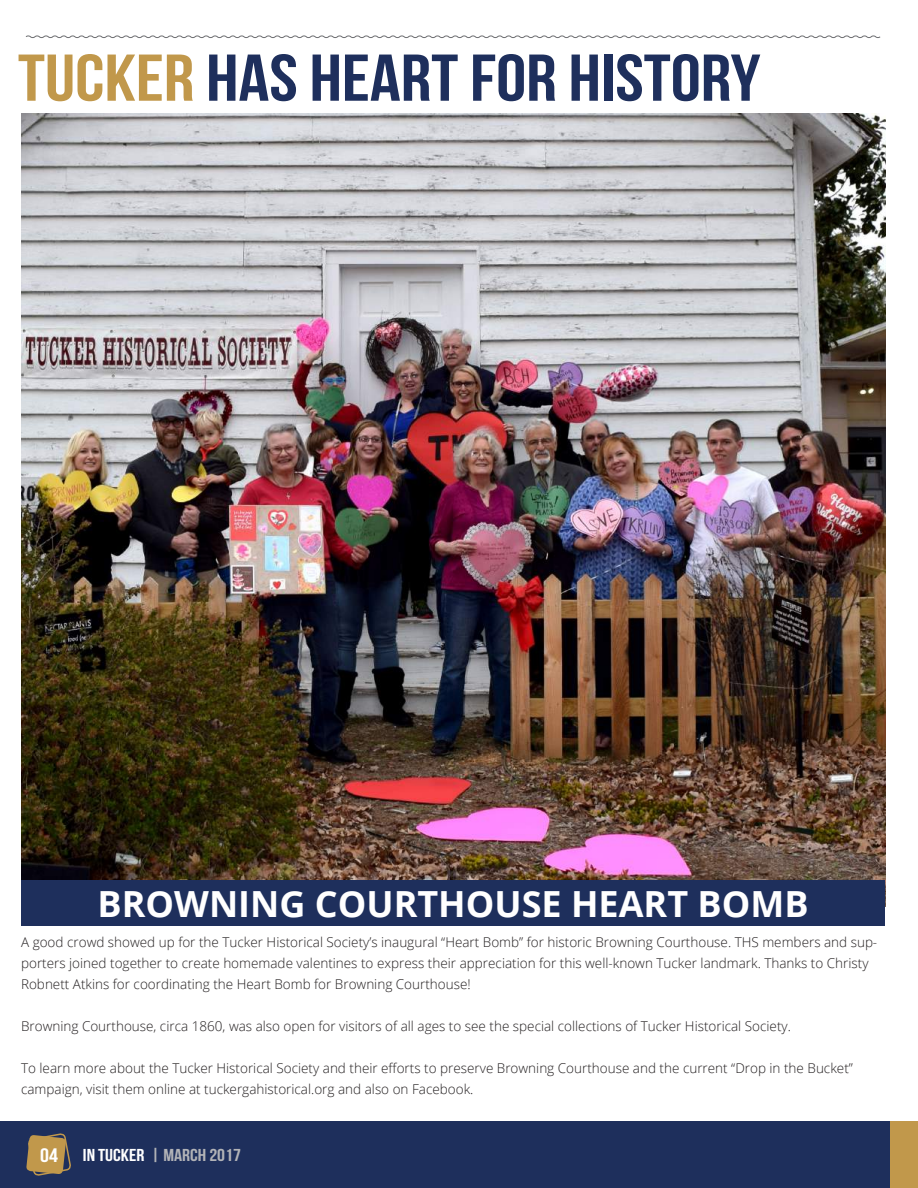
<style>
.page{position:relative;width:918px;height:1188px;background:#fff}
.page>*{position:absolute;margin:0;border:0;box-sizing:border-box;transform-origin:0 0}
.t1{font:66px "Bebas Neue";color:#1e2f5c;scale:1.15 1}
.t2{font:700 36px "Open Sans";color:#fff}
.t3{font:19.5px "Bebas Neue";color:#fff;scale:1.15 1}
.t4{font:17.25px "Bebas Neue";color:#b2b3b7;scale:1.15 1}
.t5{font:300 13.5px/21px "Open Sans";color:#231f20}
.s1{color:#c1984b}
.s2{color:#fff}
</style>
<div class="page">
<div style="left:0;top:1122px;width:918px;height:66px;background:#1e2f5c"></div>
<div style="left:890px;top:1122px;width:28px;height:66px;background:#c1984b"></div>
<svg style="left:26px;top:1133px;width:45px;height:43px"></svg>
<img style="left:21px;top:114px;width:864px;height:767px">
<div style="left:21px;top:881px;width:864px;height:45px;background:#1e2f5c"></div>
<svg style="left:25px;top:35px;width:856px;height:3px"></svg>
<h1 class="t1" style="left:18px;top:42px;width:647px"><span class="s1">TUCKER</span> HAS HEART FOR HISTORY</h1>
<h2 class="t2" style="left:98px;top:879px;width:712px">BROWNING COURTHOUSE HEART BOMB</h2>
<p class="t5" style="left:21px;top:931px;width:858px">A good crowd showed up for the Tucker Historical Society’s inaugural “Heart Bomb” for historic Browning Courthouse. THS members and sup&shy;porters joined together to create homemade valentines to express their appreciation for this well-known Tucker landmark. Thanks to Christy<br>Robnett Atkins for coordinating the Heart Bomb for Browning Courthouse!</p>
<p class="t5" style="left:21px;top:1015px;width:771px">Browning Courthouse, circa 1860, was also open for visitors of all ages to see the special collections of Tucker Historical Society.</p>
<p class="t5" style="left:21px;top:1057px;width:833px">To learn more about the Tucker Historical Society and their efforts to preserve Browning Courthouse and the current “Drop in the Bucket” campaign, visit them online at tuckergahistorical.org and also on Facebook.</p>
<h3 class="t3" style="left:40px;top:1144px;width:17px">04</h3>
<p class="t4" style="left:83px;top:1146px;width:139px"><span class="s2">IN TUCKER</span> | MARCH 2017</p>
</div>
